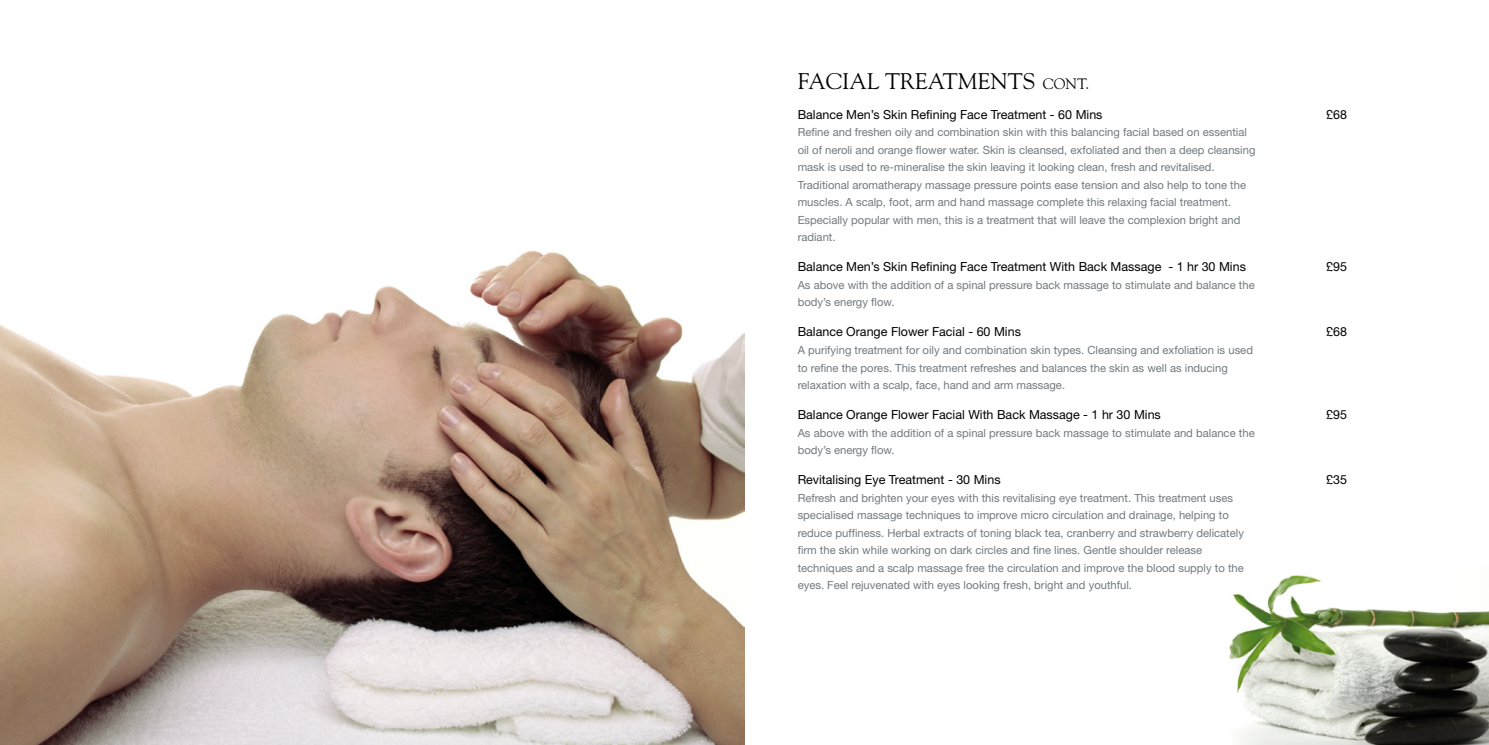
<style>
.page{position:relative;width:1489px;height:745px;background:#fff}
.page>*{position:absolute;margin:0;border:0;box-sizing:border-box;transform-origin:0 0}
.t1{font:22.5px "Goudy";color:#000}
.t2{font:12.5px "Helvetica Neue";color:#000}
.t3{font:11.25px/17.5px "Helvetica Neue";color:#72797e}
.s1{font-size:15px}
</style>
<div class="page">
<img style="left:1229px;top:575px;width:259px;height:169px">
<img style="left:0;top:250px;width:744px;height:494px">
<h1 class="t1" style="left:797px;top:67px;width:293px">FACIAL TREATMENTS <span class="s1">Cont.</span></h1>
<p class="t2" style="left:797px;top:107px;width:306px">Balance Men’s Skin Refining Face Treatment - 60 Mins</p>
<p class="t3" style="left:797px;top:123px;width:459px">Refine and freshen oily and combination skin with this balancing facial based on essential oil of neroli and orange flower water. Skin is cleansed, exfoliated and then a deep cleansing mask is used to re-mineralise the skin leaving it looking clean, fresh and revitalised.<br>Traditional aromatherapy massage pressure points ease tension and also help to tone the muscles. A scalp, foot, arm and hand massage complete this relaxing facial treatment.<br>Especially popular with men, this is a treatment that will leave the complexion bright and radiant.</p>
<p class="t2" style="left:797px;top:259px;width:450px">Balance Men’s Skin Refining Face Treatment With Back Massage - 1 hr 30 Mins</p>
<p class="t3" style="left:797px;top:276px;width:458px">As above with the addition of a spinal pressure back massage to stimulate and balance the body’s energy flow.</p>
<p class="t2" style="left:797px;top:324px;width:225px">Balance Orange Flower Facial - 60 Mins</p>
<p class="t3" style="left:797px;top:341px;width:457px">A purifying treatment for oily and combination skin types. Cleansing and exfoliation is used to refine the pores. This treatment refreshes and balances the skin as well as inducing relaxation with a scalp, face, hand and arm massage.</p>
<p class="t2" style="left:797px;top:407px;width:365px">Balance Orange Flower Facial With Back Massage - 1 hr 30 Mins</p>
<p class="t3" style="left:797px;top:423px;width:458px">As above with the addition of a spinal pressure back massage to stimulate and balance the body’s energy flow.</p>
<p class="t2" style="left:797px;top:472px;width:204px">Revitalising Eye Treatment - 30 Mins</p>
<p class="t3" style="left:797px;top:488px;width:448px">Refresh and brighten your eyes with this revitalising eye treatment. This treatment uses specialised massage techniques to improve micro circulation and drainage, helping to reduce puffiness. Herbal extracts of toning black tea, cranberry and strawberry delicately firm the skin while working on dark circles and fine lines. Gentle shoulder release techniques and a scalp massage free the circulation and improve the blood supply to the eyes. Feel rejuvenated with eyes looking fresh, bright and youthful.</p>
<p class="t2" style="left:1326px;top:107px;width:22px">£68</p>
<p class="t2" style="left:1326px;top:259px;width:22px">£95</p>
<p class="t2" style="left:1326px;top:324px;width:22px">£68</p>
<p class="t2" style="left:1326px;top:407px;width:22px">£95</p>
<p class="t2" style="left:1326px;top:472px;width:22px">£35</p>
</div>
